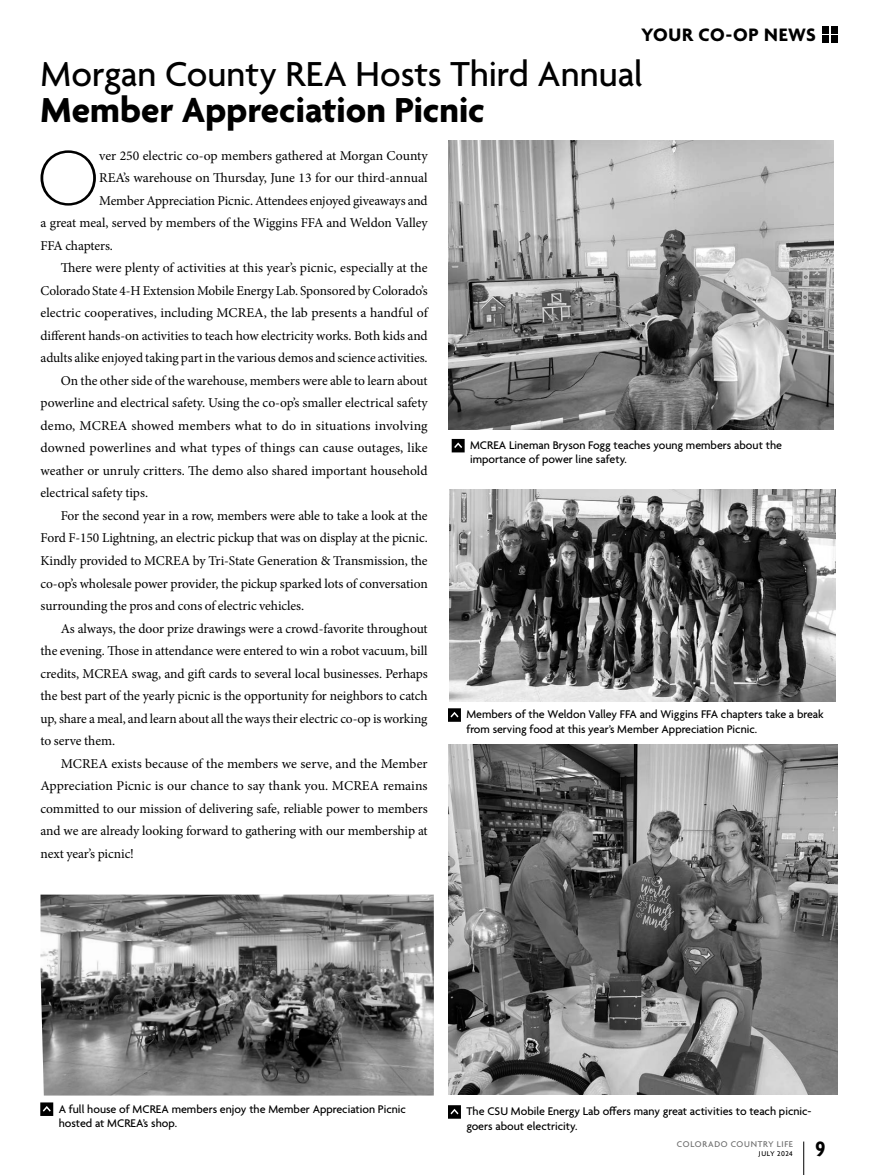
<style>
.page{position:relative;width:878px;height:1175px;background:#fff}
.page>*{position:absolute;margin:0;border:0;box-sizing:border-box;transform-origin:0 0}
.t1{font:100 84px "Agenda";color:#000}
.t2{font:500 37.5px "Agenda";color:#000}
.t3{font:700 37.5px "Agenda";color:#000}
.t4{font:700 condensed 22.5px "Agenda";color:#000}
.t5{font:700 19.5px "Agenda";letter-spacing:.03em;color:#000}
.t6{font:13.5px "Minion Pro";letter-spacing:-.005em;color:#000}
.t7{font:500 12px/14.4px "Agenda";color:#000}
.t8{font:500 9px "Agenda";letter-spacing:.075em;color:#6d6d6d}
.t9{font:500 7.5px "Agenda";letter-spacing:.055em;color:#000}
</style>
<div class="page">
<svg style="left:451px;top:439px;width:13px;height:13px"></svg>
<svg style="left:448px;top:708px;width:13px;height:14px"></svg>
<svg style="left:448px;top:1105px;width:13px;height:13px"></svg>
<svg style="left:40px;top:1102px;width:13px;height:13px"></svg>
<img style="left:40px;top:894px;width:394px;height:201px">
<img style="left:448px;top:141px;width:385px;height:289px">
<img style="left:448px;top:744px;width:389px;height:350px">
<img style="left:449px;top:490px;width:386px;height:211px">
<hr style="left:803px;top:1141px;width:1px;height:33px;background:#000">
<div style="left:830px;top:36px;width:7px;height:7px;background:#000"></div>
<div style="left:830px;top:26px;width:7px;height:7px;background:#000"></div>
<div style="left:821px;top:36px;width:7px;height:7px;background:#000"></div>
<div style="left:821px;top:26px;width:7px;height:7px;background:#000"></div>
<h3 class="t5" style="left:641px;top:24px;width:176px">YOUR CO-OP NEWS</h3>
<h2 class="t2" style="left:40px;top:54px;width:603px">Morgan County REA Hosts Third Annual</h2>
<h2 class="t3" style="left:40px;top:90px;width:446px">Member Appreciation Picnic</h2>
<h1 class="t1" style="left:37px;top:133px;width:64px">O</h1>
<p class="t6" style="left:99px;top:146px;width:330px">ver 250 electric co-op members gathered at Morgan County</p>
<p class="t6" style="left:99px;top:169px;width:330px">REA’s warehouse on Thursday, June 13 for our third-annual</p>
<p class="t6" style="left:99px;top:191px;width:330px">Member Appreciation Picnic. Attendees enjoyed giveaways and</p>
<p class="t6" style="left:40px;top:214px;width:389px">a great meal, served by members of the Wiggins FFA and Weldon Valley</p>
<p class="t6" style="left:40px;top:236px;width:74px">FFA chapters.</p>
<p class="t6" style="left:61px;top:259px;width:368px">There were plenty of activities at this year’s picnic, especially at the</p>
<p class="t6" style="left:40px;top:281px;width:388px">Colorado State 4-H Extension Mobile Energy Lab. Sponsored by Colorado’s</p>
<p class="t6" style="left:40px;top:304px;width:389px">electric cooperatives, including MCREA, the lab presents a handful of</p>
<p class="t6" style="left:40px;top:326px;width:389px">different hands-on activities to teach how electricity works. Both kids and</p>
<p class="t6" style="left:40px;top:349px;width:388px">adults alike enjoyed taking part in the various demos and science activities.</p>
<p class="t6" style="left:61px;top:371px;width:368px">On the other side of the warehouse, members were able to learn about</p>
<p class="t6" style="left:40px;top:394px;width:389px">powerline and electrical safety. Using the co-op’s smaller electrical safety</p>
<p class="t6" style="left:40px;top:416px;width:389px">demo, MCREA showed members what to do in situations involving</p>
<p class="t6" style="left:40px;top:439px;width:388px">downed powerlines and what types of things can cause outages, like</p>
<p class="t6" style="left:40px;top:461px;width:388px">weather or unruly critters. The demo also shared important household</p>
<p class="t6" style="left:40px;top:484px;width:109px">electrical safety tips.</p>
<p class="t6" style="left:61px;top:506px;width:368px">For the second year in a row, members were able to take a look at the</p>
<p class="t6" style="left:40px;top:529px;width:389px">Ford F-150 Lightning, an electric pickup that was on display at the picnic.</p>
<p class="t6" style="left:40px;top:551px;width:388px">Kindly provided to MCREA by Tri-State Generation &amp; Transmission, the</p>
<p class="t6" style="left:40px;top:574px;width:389px">co-op’s wholesale power provider, the pickup sparked lots of conversation</p>
<p class="t6" style="left:40px;top:596px;width:265px">surrounding the pros and cons of electric vehicles.</p>
<p class="t6" style="left:61px;top:619px;width:368px">As always, the door prize drawings were a crowd-favorite throughout</p>
<p class="t6" style="left:40px;top:641px;width:388px">the evening. Those in attendance were entered to win a robot vacuum, bill</p>
<p class="t6" style="left:40px;top:664px;width:389px">credits, MCREA swag, and gift cards to several local businesses. Perhaps</p>
<p class="t6" style="left:40px;top:686px;width:388px">the best part of the yearly picnic is the opportunity for neighbors to catch</p>
<p class="t6" style="left:40px;top:709px;width:388px">up, share a meal, and learn about all the ways their electric co-op is working</p>
<p class="t6" style="left:40px;top:731px;width:76px">to serve them.</p>
<p class="t6" style="left:61px;top:754px;width:368px">MCREA exists because of the members we serve, and the Member</p>
<p class="t6" style="left:40px;top:776px;width:388px">Appreciation Picnic is our chance to say thank you. MCREA remains</p>
<p class="t6" style="left:40px;top:799px;width:389px">committed to our mission of delivering safe, reliable power to members</p>
<p class="t6" style="left:40px;top:821px;width:389px">and we are already looking forward to gathering with our membership at</p>
<p class="t6" style="left:40px;top:844px;width:95px">next year’s picnic!</p>
<p class="t7" style="left:470px;top:439px;width:313px">MCREA Lineman Bryson Fogg teaches young members about the importance of power line safety.</p>
<p class="t7" style="left:466px;top:708px;width:359px">Members of the Weldon Valley FFA and Wiggins FFA chapters take a break from serving food at this year’s Member Appreciation Picnic.</p>
<p class="t7" style="left:59px;top:1102px;width:349px">A full house of MCREA members enjoy the Member Appreciation Picnic hosted at MCREA’s shop.</p>
<p class="t7" style="left:466px;top:1105px;width:347px">The CSU Mobile Energy Lab offers many great activities to teach picnic&shy;goers about electricity.</p>
<p class="t8" style="left:677px;top:1139px;width:117px">COLORADO COUNTRY LIFE</p>
<p class="t9" style="left:758px;top:1149px;width:35px">JULY 2024</p>
<h3 class="t4" style="left:815px;top:1136px;width:11px">9</h3>
</div>
